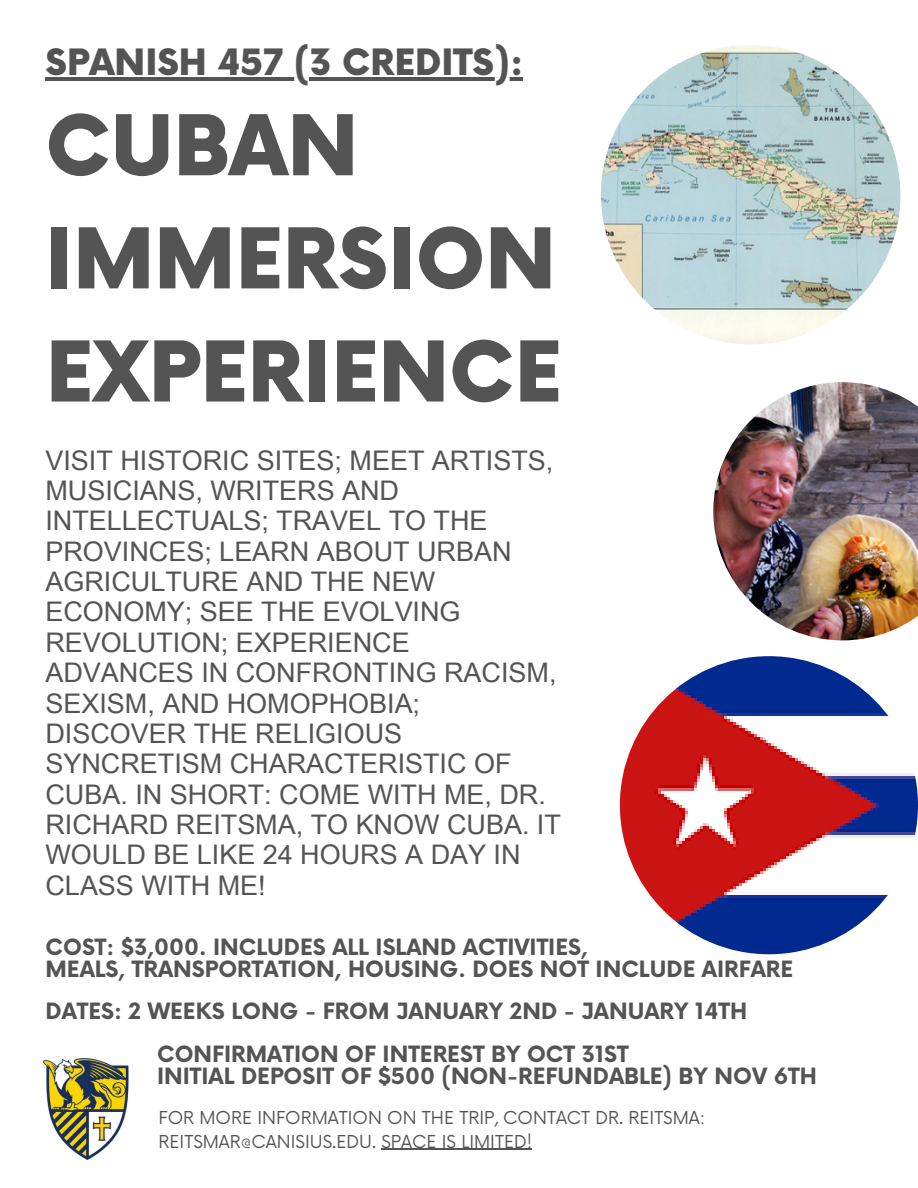
<style>
.page{position:relative;width:918px;height:1188px;background:#fff}
.page>*{position:absolute;margin:0;border:0;box-sizing:border-box;transform-origin:0 0}
.t1{font:900 81.45px/113.1px "Now";color:#545454}
.t2{font:900 35.4px "Now";color:#545454}
.t3{font:27px/30.3px "Arial Unicode MS";color:#545454}
.t4{font:700 21.9px "Now";color:#545454}
.t5{font:17.4px/23.7px "Now";color:#545454}
</style>
<div class="page">
<img style="left:620px;top:656px;width:298px;height:298px;border-radius:50%">
<img style="left:43px;top:1058px;width:86px;height:102px">
<img style="left:713px;top:382px;width:205px;height:258px">
<img style="left:601px;top:45px;width:299px;height:299px;border-radius:50%">
<hr style="left:381px;top:1149px;width:151px;height:1px;background:#545454">
<hr style="left:46px;top:78px;width:477px;height:3px;background:#545454">
<p class="t2" style="left:46px;top:44px;width:479px">SPANISH 457 (3 CREDITS):</p>
<p class="t1" style="left:46px;top:94px;width:518px">CUBAN<br>IMMERSION<br>EXPERIENCE</p>
<p class="t3" style="left:46px;top:444px;width:517px">VISIT HISTORIC SITES; MEET ARTISTS,<br>MUSICIANS, WRITERS AND<br>INTELLECTUALS; TRAVEL TO THE<br>PROVINCES; LEARN ABOUT URBAN<br>AGRICULTURE AND THE NEW<br>ECONOMY; SEE THE EVOLVING<br>REVOLUTION; EXPERIENCE<br>ADVANCES IN CONFRONTING RACISM,<br>SEXISM, AND HOMOPHOBIA;<br>DISCOVER THE RELIGIOUS<br>SYNCRETISM CHARACTERISTIC OF<br>CUBA. IN SHORT: COME WITH ME, DR.<br>RICHARD REITSMA, TO KNOW CUBA. IT<br>WOULD BE LIKE 24 HOURS A DAY IN<br>CLASS WITH ME!</p>
<p class="t4" style="left:46px;top:936px;width:544px">COST: $3,000. INCLUDES ALL ISLAND ACTIVITIES,</p>
<p class="t4" style="left:46px;top:957px;width:749px">MEALS, TRANSPORTATION, HOUSING. DOES NOT INCLUDE AIRFARE</p>
<p class="t4" style="left:46px;top:1000px;width:703px">DATES: 2 WEEKS LONG - FROM JANUARY 2ND - JANUARY 14TH</p>
<p class="t4" style="left:157px;top:1043px;width:473px">CONFIRMATION OF INTEREST BY OCT 31ST</p>
<p class="t4" style="left:157px;top:1064px;width:661px">INITIAL DEPOSIT OF $500 (NON-REFUNDABLE) BY NOV 6TH</p>
<p class="t5" style="left:159px;top:1107px;width:548px">FOR MORE INFORMATION ON THE TRIP, CONTACT DR. REITSMA:<br>REITSMAR@CANISIUS.EDU. SPACE IS LIMITED!</p>
</div>
